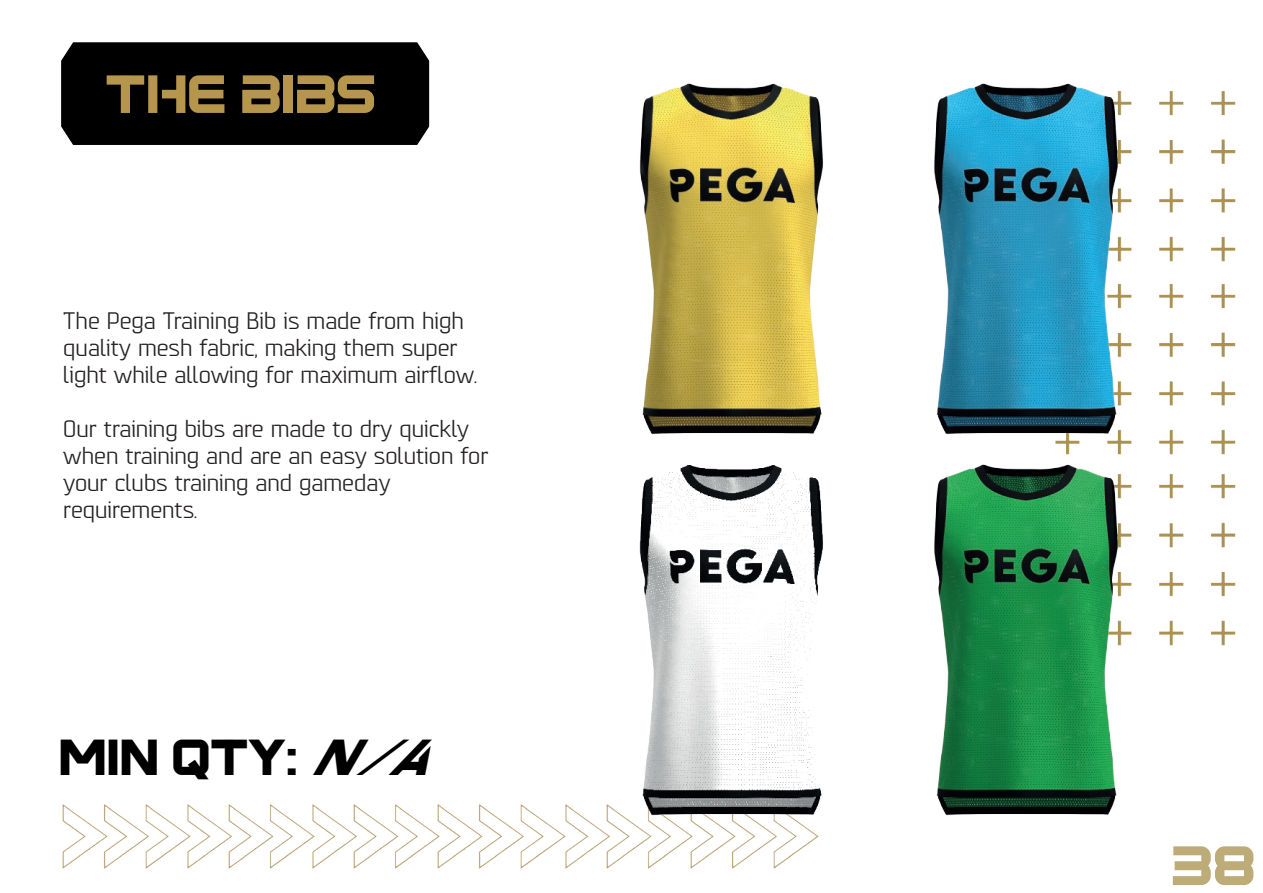
<style>
.page{position:relative;width:1263px;height:893px;background:#fff}
.page>*{position:absolute;margin:0;border:0;box-sizing:border-box;transform-origin:0 0}
.t1{font:52.5px "b Biger Over";color:#bdab78}
.t2{font:51px "b Biger Over";color:#b6964c}
.t3{font:48px "b Biger Over";color:#000001}
.t4{font:22.5px/27px "Gepeste V";color:#231f20}
.s1{font-style:italic}
</style>
<div class="page">
<img style="left:1211px;top:474px;width:25px;height:172px">
<img style="left:1211px;top:284px;width:25px;height:171px">
<img style="left:1211px;top:91px;width:25px;height:171px">
<div style="left:61px;top:42px;width:369px;height:103px;background:#000001"></div>
<img style="left:62px;top:804px;width:103px;height:65px">
<img style="left:165px;top:804px;width:125px;height:65px">
<img style="left:290px;top:804px;width:126px;height:65px">
<img style="left:416px;top:804px;width:127px;height:65px">
<img style="left:543px;top:804px;width:126px;height:65px">
<img style="left:669px;top:839px;width:146px;height:30px">
<img style="left:934px;top:83px;width:250px;height:352px">
<img style="left:569px;top:465px;width:254px;height:374px">
<img style="left:934px;top:435px;width:250px;height:381px">
<img style="left:639px;top:83px;width:184px;height:352px">
<h2 class="t2" style="left:105px;top:72px;width:273px">THE BIBS</h2>
<p class="t4" style="left:63px;top:307px;width:415px">The Pega Training Bib is made from high quality mesh fabric, making them super light while allowing for maximum airflow.</p>
<p class="t4" style="left:63px;top:415px;width:427px">Our training bibs are made to dry quickly when training and are an easy solution for your clubs training and gameday requirements.</p>
<h3 class="t3" style="left:59px;top:737px;width:396px">MIN QTY: <span class="s1">N/A</span></h3>
<h1 class="t1" style="left:1171px;top:843px;width:86px">38</h1>
</div>
